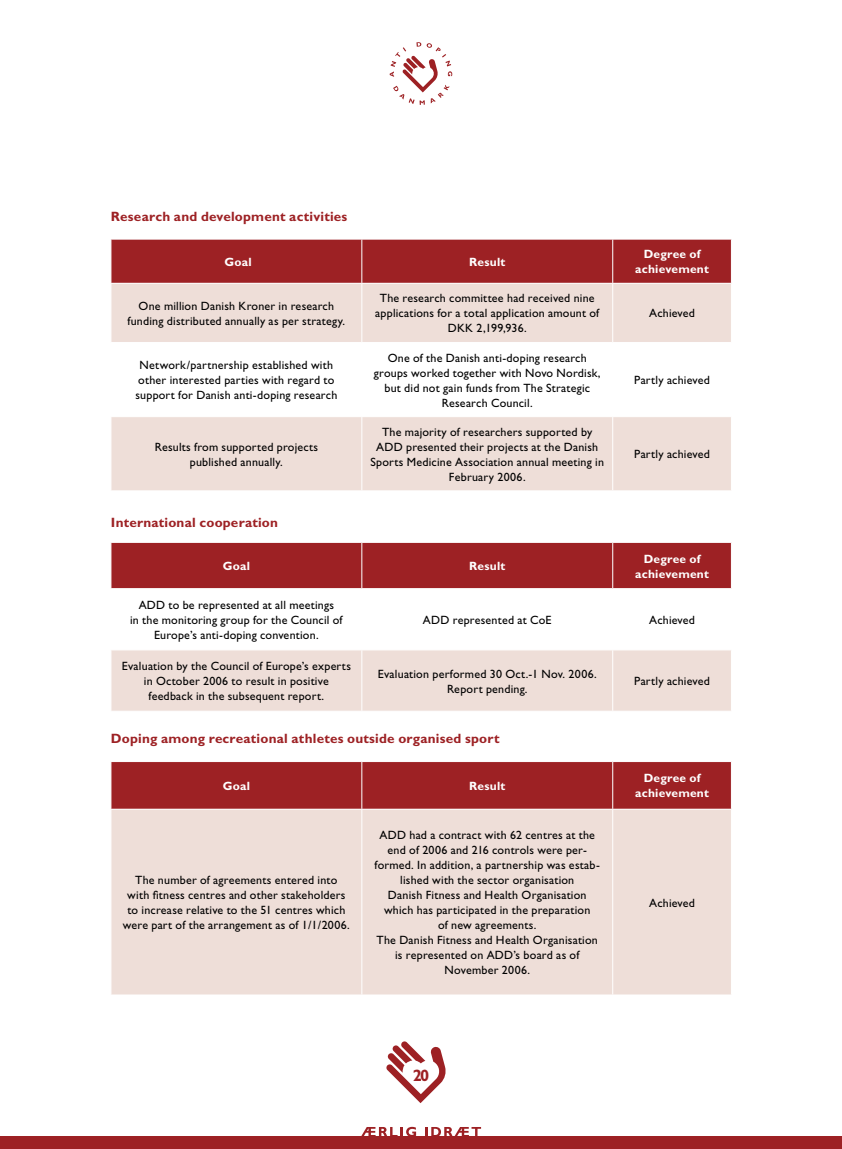
<style>
.page{position:relative;width:842px;height:1149px;background:#fff}
.page>*{position:absolute;margin:0;border:0;box-sizing:border-box;transform-origin:0 0}
.t1{font:700 16.5px "Gill Sans";color:#9d2124}
.t2{font:700 13.5px "Gill Sans";letter-spacing:.015em;color:#9d2124}
.t3{font:12px/15px "Gill Sans";letter-spacing:.015em;color:#000;text-align:center}
.t4{font:700 12px/15px "Gill Sans";letter-spacing:.015em;color:#fff;text-align:center}
</style>
<div class="page">
<svg style="left:386px;top:1041px;width:60px;height:62px"></svg>
<svg style="left:390px;top:42px;width:62px;height:63px"></svg>
<svg style="left:361px;top:1126px;width:55px;height:10px"></svg>
<svg style="left:425px;top:1127px;width:56px;height:9px"></svg>
<div style="left:0;top:1136px;width:842px;height:12px;background:#9d2124"></div>
<div style="left:112px;top:240px;width:619px;height:43px;background:#9d2124"></div>
<svg style="left:112px;top:284px;width:619px;height:206px;fill:#eeded8"></svg>
<hr style="left:361px;top:239px;width:1px;height:44px;background:#fff">
<hr style="left:612px;top:239px;width:1px;height:44px;background:#fff">
<hr style="left:361px;top:283px;width:1px;height:59px;background:#fff">
<hr style="left:612px;top:283px;width:1px;height:59px;background:#fff">
<hr style="left:111px;top:342px;width:251px;height:1px;background:#fff">
<hr style="left:362px;top:342px;width:251px;height:1px;background:#fff">
<hr style="left:361px;top:343px;width:1px;height:73px;background:#fff">
<hr style="left:613px;top:342px;width:119px;height:1px;background:#fff">
<hr style="left:612px;top:343px;width:1px;height:73px;background:#fff">
<hr style="left:111px;top:416px;width:251px;height:1px;background:#fff">
<hr style="left:362px;top:416px;width:251px;height:1px;background:#fff">
<hr style="left:361px;top:417px;width:1px;height:73px;background:#fff">
<hr style="left:613px;top:416px;width:119px;height:1px;background:#fff">
<hr style="left:612px;top:417px;width:1px;height:73px;background:#fff">
<div style="left:112px;top:543px;width:619px;height:45px;background:#9d2124"></div>
<div style="left:112px;top:650px;width:619px;height:60px;background:#eeded8"></div>
<hr style="left:361px;top:542px;width:1px;height:46px;background:#fff">
<hr style="left:612px;top:542px;width:1px;height:46px;background:#fff">
<hr style="left:361px;top:650px;width:1px;height:60px;background:#fff">
<hr style="left:612px;top:650px;width:1px;height:60px;background:#fff">
<div style="left:112px;top:762px;width:619px;height:46px;background:#9d2124"></div>
<div style="left:112px;top:809px;width:619px;height:185px;background:#eeded8"></div>
<hr style="left:361px;top:761px;width:1px;height:47px;background:#fff">
<hr style="left:612px;top:761px;width:1px;height:47px;background:#fff">
<hr style="left:361px;top:809px;width:1px;height:185px;background:#fff">
<hr style="left:612px;top:809px;width:1px;height:185px;background:#fff">
<p class="t2" style="left:111px;top:208px;width:238px">Research and development activities</p>
<p class="t4" style="left:221px;top:254px;width:32px">G oal</p>
<p class="t4" style="left:469px;top:254px;width:38px">Result</p>
<p class="t4" style="left:635px;top:246px;width:75px">Degree of achievement</p>
<p class="t3" style="left:127px;top:298px;width:219px">One million Danish Kroner in research funding distributed annually as per strategy.</p>
<p class="t3" style="left:375px;top:291px;width:226px">The research committee had received nine applications for a total application amount of<br>DKK 2,199,936.</p>
<p class="t3" style="left:649px;top:306px;width:47px">Achieved</p>
<p class="t3" style="left:135px;top:357px;width:203px">Network/partnership established with other interested parties with regard to support for Danish anti-doping research</p>
<p class="t3" style="left:374px;top:350px;width:228px">One of the Danish anti-doping research groups worked together with Novo Nordisk, but did not gain funds from The Strategic Research Council.</p>
<p class="t3" style="left:155px;top:439px;width:165px">Results from supported projects published annually.</p>
<p class="t2" style="left:111px;top:514px;width:169px">I nternational cooperation</p>
<p class="t3" style="left:370px;top:424px;width:235px">The majority of researchers supported by ADD presented their projects at the Danish Sports Medicine Association annual meeting in February 2006.</p>
<p class="t3" style="left:634px;top:372px;width:77px">Partly achieved</p>
<p class="t3" style="left:634px;top:446px;width:77px">Partly achieved</p>
<p class="t4" style="left:223px;top:558px;width:29px">Goal</p>
<p class="t4" style="left:469px;top:558px;width:38px">Result</p>
<p class="t4" style="left:635px;top:550px;width:75px">Degree of achievement</p>
<p class="t3" style="left:130px;top:597px;width:214px">ADD to be represented at all meetings<br>in the monitoring group for the Council of<br>Europe’s anti-doping convention.</p>
<p class="t3" style="left:423px;top:612px;width:130px">ADD represented at CoE</p>
<p class="t3" style="left:649px;top:612px;width:47px">Achieved</p>
<p class="t3" style="left:122px;top:658px;width:231px">Evaluation by the Council of Europe’s experts in October 2006 to result in positive feedback in the subsequent report.</p>
<p class="t3" style="left:378px;top:666px;width:220px">Evaluation performed 30 Oct.-1 Nov. 2006.<br>Report pending.</p>
<p class="t3" style="left:634px;top:673px;width:77px">Partly achieved</p>
<p class="t2" style="left:111px;top:730px;width:390px">Doping among recreational athletes outside organised sport</p>
<p class="t4" style="left:223px;top:778px;width:29px">Goal</p>
<p class="t4" style="left:469px;top:778px;width:38px">Result</p>
<p class="t4" style="left:635px;top:770px;width:75px">Degree of achievement</p>
<p class="t3" style="left:123px;top:872px;width:229px">The number of agreements entered into with fitness centres and other stakeholders to increase relative to the 51 centres which were part of the arrangement as of 1/1/2006.</p>
<p class="t3" style="left:374px;top:827px;width:227px">ADD had a contract with 62 centres at the end of 2006 and 216 controls were per&shy;formed. In addition, a partnership was estab&shy;lished with the sector organisation<br>Danish Fitness and Health Organisation which has participated in the preparation<br>of new agreements.<br>The Danish Fitness and Health Organisation is represented on ADD’s board as of November 2006.</p>
<h1 class="t1" style="left:413px;top:1064px;width:18px">20</h1>
<p class="t3" style="left:649px;top:894px;width:47px">Achieved</p>
</div>
